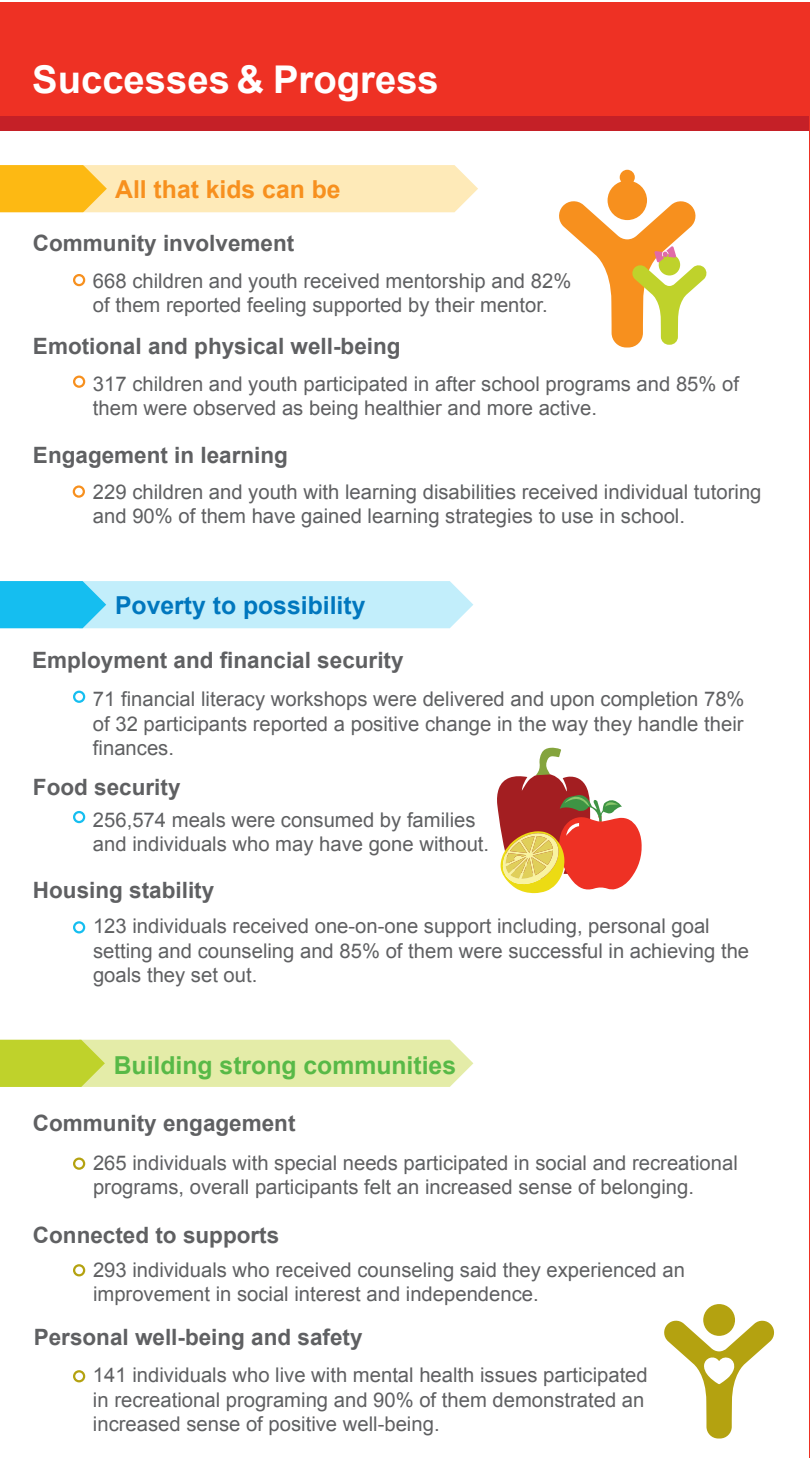
<style>
.page{position:relative;width:810px;height:1458px;background:#fff}
.page>*{position:absolute;margin:0;border:0;box-sizing:border-box;transform-origin:0 0}
.t1{font:700 38.25px "Arial";color:#fff}
.t2{font:700 24.75px "Arial";color:#58b947}
.t3{font:700 24.75px "Arial";color:#0077be}
.t4{font:700 24.75px "Arial";color:#f7901e}
.t5{font:700 22.5px "Arial";color:#5f6062}
.t6{font:20.25px/24.3px "Arial";color:#5f6062}
</style>
<div class="page">
<div style="left:0;top:2px;width:810px;height:114px;background:#ee3124"></div>
<div style="left:0;top:116px;width:810px;height:14px;background:#c52027"></div>
<svg style="left:0;top:165px;width:478px;height:47px;background:#fde099"></svg>
<svg style="left:0;top:581px;width:473px;height:47px;background:#a1e4f8"></svg>
<svg style="left:0;top:1040px;width:473px;height:47px;background:#dde791"></svg>
<div style="left:73px;top:274px;width:12px;height:12px;border:2px solid #f7901e;border-radius:50%"></div>
<div style="left:73px;top:376px;width:12px;height:12px;border:2px solid #f7901e;border-radius:50%"></div>
<div style="left:73px;top:485px;width:12px;height:13px;border:2px solid #f7901e;border-radius:50%"></div>
<div style="left:73px;top:691px;width:12px;height:12px;border:2px solid #15bef0;border-radius:50%"></div>
<div style="left:73px;top:811px;width:12px;height:12px;border:2px solid #15bef0;border-radius:50%"></div>
<div style="left:73px;top:921px;width:12px;height:12px;border:2px solid #15bef0;border-radius:50%"></div>
<div style="left:73px;top:1158px;width:12px;height:12px;border:2px solid #b4a210;border-radius:50%"></div>
<div style="left:73px;top:1264px;width:12px;height:12px;border:2px solid #b4a210;border-radius:50%"></div>
<div style="left:73px;top:1370px;width:12px;height:12px;border:2px solid #b4a210;border-radius:50%"></div>
<svg style="left:497px;top:748px;width:145px;height:145px"></svg>
<div style="left:608px;top:181px;width:39px;height:39px;background:#f7901e;border-radius:50%"></div>
<div style="left:620px;top:170px;width:15px;height:15px;background:#f7901e;border-radius:50%"></div>
<svg style="left:559px;top:200px;width:148px;height:148px"></svg>
<div style="left:703px;top:1304px;width:32px;height:32px;background:#b4a210;border-radius:50%"></div>
<svg style="left:664px;top:1319px;width:111px;height:120px"></svg>
<h1 class="t1" style="left:32px;top:54px;width:408px">Successes &amp; Progress</h1>
<p class="t4" style="left:115px;top:173px;width:227px">All that kids can be</p>
<p class="t5" style="left:33px;top:228px;width:263px">Community involvement</p>
<p class="t6" style="left:93px;top:269px;width:480px">668 children and youth received mentorship and 82% of them reported feeling supported by their mentor.</p>
<p class="t5" style="left:33px;top:331px;width:369px">Emotional and physical well-being</p>
<p class="t6" style="left:93px;top:372px;width:648px">317 children and youth participated in after school programs and 85% of them were observed as being healthier and more active.</p>
<p class="t5" style="left:33px;top:440px;width:257px">Engagement in learning</p>
<p class="t6" style="left:93px;top:480px;width:670px">229 children and youth with learning disabilities received individual tutoring and 90% of them have gained learning strategies to use in school.</p>
<p class="t3" style="left:115px;top:589px;width:252px">Poverty to possibility</p>
<p class="t5" style="left:32px;top:645px;width:373px">Employment and financial security</p>
<p class="t6" style="left:93px;top:687px;width:653px;text-align:justify">71 financial literacy workshops were delivered and upon completion 78% of 32 participants reported a positive change in the way they handle their finances.</p>
<p class="t5" style="left:33px;top:772px;width:149px">Food security</p>
<p class="t6" style="left:93px;top:808px;width:398px">256,574 meals were consumed by families and individuals who may have gone without.</p>
<p class="t5" style="left:33px;top:875px;width:183px">Housing stability</p>
<p class="t6" style="left:93px;top:914px;width:658px">123 individuals received one-on-one support including, personal goal setting and counseling and 85% of them were successful in achieving the goals they set out.</p>
<p class="t2" style="left:114px;top:1049px;width:344px">Building strong communities</p>
<p class="t5" style="left:33px;top:1108px;width:264px">Community engagement</p>
<p class="t6" style="left:93px;top:1151px;width:646px">265 individuals with special needs participated in social and recreational programs, overall participants felt an increased sense of belonging.</p>
<p class="t5" style="left:33px;top:1220px;width:248px">Connected to supports</p>
<p class="t6" style="left:93px;top:1258px;width:594px">293 individuals who received counseling said they experienced an improvement in social interest and independence.</p>
<p class="t5" style="left:34px;top:1322px;width:330px">Personal well-being and safety</p>
<p class="t6" style="left:93px;top:1363px;width:556px">141 individuals who live with mental health issues participated in recreational programing and 90% of them demonstrated an increased sense of positive well-being.</p>
</div>
